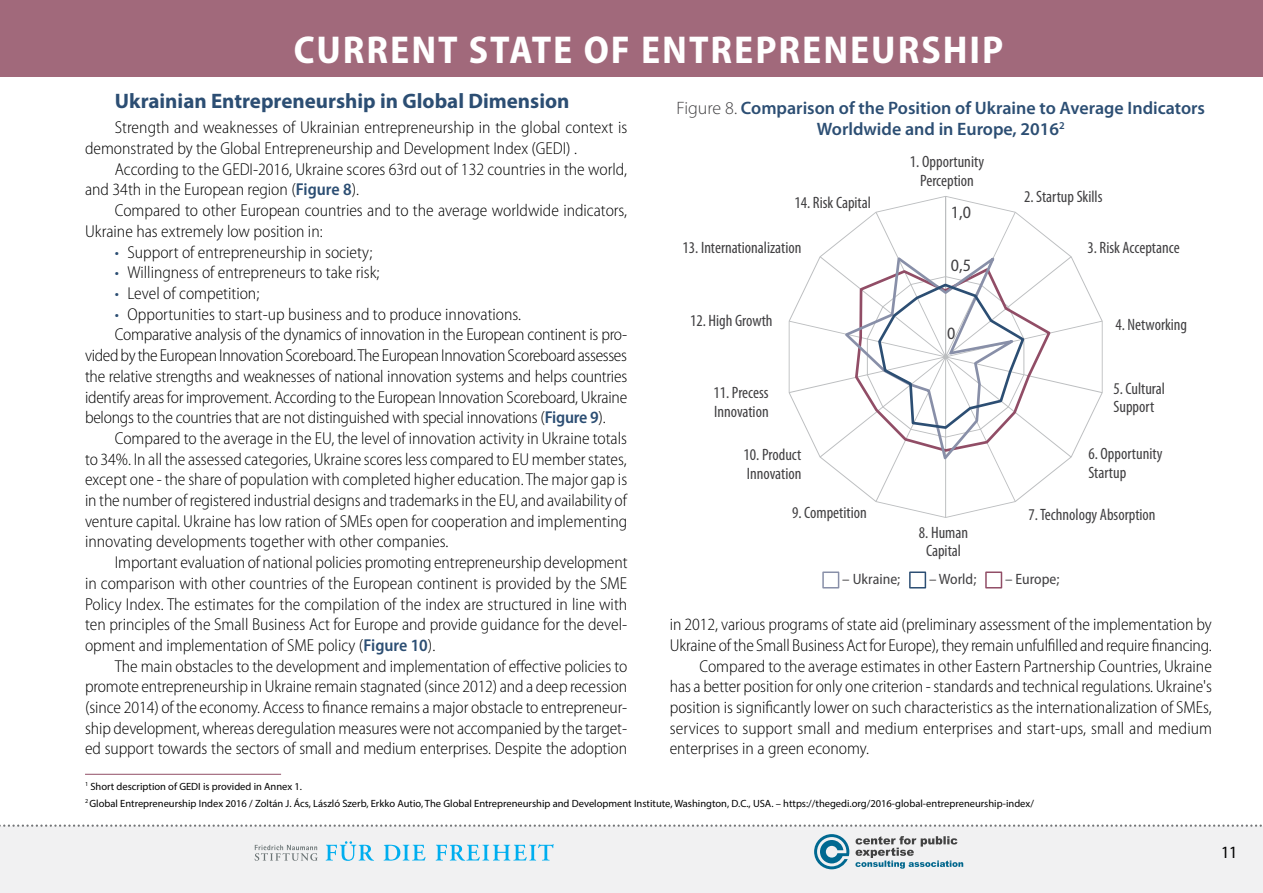
<style>
.page{position:relative;width:1263px;height:893px;background:#fff}
.page>*{position:absolute;margin:0;border:0;box-sizing:border-box;transform-origin:0 0}
.t1{font:700 semi-condensed 39px "Myriad Pro";letter-spacing:.05em;color:#fff}
.t2{font:700 21px "Myriad Pro";color:#2c4e73}
.t3{font:600 18px/21.6px "Myriad Pro";color:#2c4e73;text-align:center}
.t4{font:semi-condensed 17.4px "Myriad Pro";color:#414042}
.t5{font:300 semi-condensed 17.25px/20.7px "Myriad Pro";letter-spacing:-.005em;color:#000}
.t6{font:semi-condensed 17.25px "Myriad Pro";color:#000}
.t7{font:condensed 16.5px/18.8px "Myriad Pro";color:#414042}
.t8{font:semi-condensed 15px "Myriad Pro";color:#414042}
.t9{font:10.5px/16.8px "Myriad Pro";color:#000}
.s1{font-weight:600;color:#2c4e73}
.s2{color:#2c4e73}
.s3{font-weight:300;color:#414042}
</style>
<div class="page">
<div style="left:0;top:827px;width:1263px;height:66px;background:#f1f1f2"></div>
<svg style="left:0;top:824px;width:1263px;height:3px"></svg>
<svg style="left:255px;top:845px;width:63px;height:16px"></svg>
<svg style="left:326px;top:841px;width:228px;height:20px"></svg>
<svg style="left:814px;top:834px;width:35px;height:35px"></svg>
<svg style="left:855px;top:836px;width:108px;height:33px"></svg>
<div style="left:0;top:0;width:1263px;height:77px;background:#a1697b"></div>
<svg style="left:789px;top:196px;width:313px;height:321px"></svg>
<svg style="left:843px;top:251px;width:209px;height:213px"></svg>
<div style="left:822px;top:571px;width:17px;height:17px;border:2px solid #888fa8"></div>
<div style="left:909px;top:571px;width:17px;height:17px;border:2px solid #2c4e73"></div>
<div style="left:985px;top:571px;width:17px;height:17px;border:2px solid #914d66"></div>
<hr style="left:85px;top:774px;width:196px;height:1px;background:#914d66">
<h1 class="t1" style="left:202px;top:28px;width:861px">СУЧАСНИЙ СТАН РОЗВИТКУ ПІДПРИЄМНИЦТВА</h1>
<h1 class="t1" style="left:294px;top:28px;width:711px">CURRENT STATE OF ENTREPRENEURSHIP</h1>
<p class="t2" style="left:115px;top:87px;width:456px">Ukrainian Entrepreneurship in Global Dimension</p>
<p class="t5" style="left:85px;top:118px;width:544px;text-indent:30px">Strength and weaknesses of Ukrainian entrepreneurship in the global context is demonstrated by the Global Entrepreneurship and Development Index (GEDI) .</p>
<p class="t5" style="left:85px;top:159px;width:544px;text-indent:30px">According to the GEDI-2016, Ukraine scores 63rd out of 132 countries in the world, and 34th in the European region (<span class="s1">Figure 8</span>).</p>
<p class="t5" style="left:85px;top:200px;width:544px;text-indent:30px">Compared to other European countries and to the average worldwide indicators,<br>Ukraine has extremely low position in:</p>
<p class="t5" style="left:115px;top:242px;width:259px"><span class="s2">•</span> Support of entrepreneurship in society;</p>
<p class="t5" style="left:115px;top:263px;width:266px"><span class="s2">•</span> Willingness of entrepreneurs to take risk;</p>
<p class="t5" style="left:115px;top:283px;width:146px"><span class="s2">•</span> Level of competition;</p>
<p class="t5" style="left:115px;top:304px;width:408px"><span class="s2">•</span> Opportunities to start-up business and to produce innovations.</p>
<p class="t5" style="left:115px;top:325px;width:514px">Comparative analysis of the dynamics of innovation in the European continent is pro-</p>
<p class="t5" style="left:85px;top:345px;width:543px">vided by the European Innovation Scoreboard. The European Innovation Scoreboard assesses</p>
<p class="t5" style="left:85px;top:366px;width:544px">the relative strengths and weaknesses of national innovation systems and helps countries</p>
<p class="t5" style="left:85px;top:387px;width:544px">identify areas for improvement. According to the European Innovation Scoreboard, Ukraine</p>
<p class="t5" style="left:85px;top:407px;width:522px">belongs to the countries that are not distinguished with special innovations (<span class="s1">Figure 9</span>).</p>
<p class="t5" style="left:115px;top:428px;width:514px">Compared to the average in the EU, the level of innovation activity in Ukraine totals</p>
<p class="t5" style="left:85px;top:449px;width:543px">to 34%. In all the assessed categories, Ukraine scores less compared to EU member states,</p>
<p class="t5" style="left:85px;top:470px;width:544px">except one - the share of population with completed higher education. The major gap is</p>
<p class="t5" style="left:85px;top:490px;width:543px">in the number of registered industrial designs and trademarks in the EU, and availability of</p>
<p class="t5" style="left:85px;top:511px;width:544px">venture capital. Ukraine has low ration of SMEs open for cooperation and implementing</p>
<p class="t5" style="left:85px;top:532px;width:365px">innovating developments together with other companies.</p>
<p class="t5" style="left:115px;top:552px;width:514px">Important evaluation of national policies promoting entrepreneurship development</p>
<p class="t5" style="left:85px;top:573px;width:544px">in comparison with other countries of the European continent is provided by the SME</p>
<p class="t5" style="left:85px;top:594px;width:544px">Policy Index. The estimates for the compilation of the index are structured in line with</p>
<p class="t5" style="left:85px;top:614px;width:544px">ten principles of the Small Business Act for Europe and provide guidance for the devel-</p>
<p class="t5" style="left:85px;top:635px;width:352px">opment and implementation of SME policy (<span class="s1">Figure 10</span>).</p>
<p class="t5" style="left:115px;top:656px;width:514px">The main obstacles to the development and implementation of effective policies to</p>
<p class="t5" style="left:85px;top:677px;width:544px">promote entrepreneurship in Ukraine remain stagnated (since 2012) and a deep recession</p>
<p class="t5" style="left:85px;top:697px;width:544px">(since 2014) of the economy. Access to finance remains a major obstacle to entrepreneur-</p>
<p class="t5" style="left:85px;top:718px;width:544px">ship development, whereas deregulation measures were not accompanied by the target-</p>
<p class="t5" style="left:85px;top:739px;width:544px">ed support towards the sectors of small and medium enterprises. Despite the adoption</p>
<p class="t3" style="left:676px;top:97px;width:530px"><span class="s3">Figure 8.</span> Comparison of the Position of Ukraine to Average Indicators<br>Worldwide and in Europe, 2016<sup>2</sup></p>
<p class="t7" style="left:910px;top:152px;width:76px;text-align:center">1. Opportunity<br>Perception</p>
<p class="t7" style="left:1024px;top:187px;width:80px">2. Startup Skills</p>
<p class="t7" style="left:1087px;top:238px;width:94px">3. Risk Acceptance</p>
<p class="t7" style="left:794px;top:193px;width:78px">14. Risk Capital</p>
<p class="t4" style="left:951px;top:203px;width:22px">1,0</p>
<p class="t7" style="left:683px;top:238px;width:120px">13. Internationalization</p>
<p class="t4" style="left:951px;top:255px;width:22px">0,5</p>
<p class="t7" style="left:690px;top:311px;width:84px">12. High Growth</p>
<p class="t7" style="left:1115px;top:315px;width:73px">4. Networking</p>
<p class="t4" style="left:947px;top:323px;width:10px">0</p>
<p class="t7" style="left:1113px;top:379px;width:53px">5. Cultural<br>Support</p>
<p class="t7" style="left:1088px;top:444px;width:76px">6. Opportunity<br>Startup</p>
<p class="t7" style="left:1028px;top:505px;width:129px">7. Technology Absorption</p>
<p class="t7" style="left:713px;top:383px;width:57px">11. Precess<br>Innovation</p>
<p class="t7" style="left:744px;top:445px;width:59px">10. Product<br>Innovation</p>
<p class="t7" style="left:792px;top:503px;width:76px">9. Competition</p>
<p class="t7" style="left:919px;top:522px;width:51px;text-align:center">8. Human<br>Capital</p>
<p class="t8" style="left:842px;top:571px;width:60px">– Ukraine;</p>
<p class="t8" style="left:929px;top:571px;width:49px">– World;</p>
<p class="t8" style="left:1005px;top:571px;width:56px">– Europe;</p>
<p class="t5" style="left:670px;top:614px;width:544px">in 2012, various programs of state aid (preliminary assessment of the implementation by</p>
<p class="t5" style="left:670px;top:635px;width:543px">Ukraine of the Small Business Act for Europe), they remain unfulfilled and require financing.</p>
<p class="t5" style="left:699px;top:656px;width:514px">Compared to the average estimates in other Eastern Partnership Countries, Ukraine</p>
<p class="t5" style="left:670px;top:677px;width:544px">has a better position for only one criterion - standards and technical regulations. Ukraine's</p>
<p class="t5" style="left:670px;top:697px;width:544px">position is significantly lower on such characteristics as the internationalization of SMEs,</p>
<p class="t5" style="left:670px;top:718px;width:544px">services to support small and medium enterprises and start-ups, small and medium</p>
<p class="t5" style="left:670px;top:739px;width:201px">enterprises in a green economy.</p>
<p class="t9" style="left:85px;top:778px;width:950px"><sup>1</sup> Short description of GEDI is provided in Annex 1.<br><sup>2</sup> Global Entrepreneurship Index 2016 / Zoltán J. Ács, László Szerb, Erkko Autio, The Global Entrepreneurship and Development Institute, Washington, D.C., USA. – https://thegedi.org/2016-global-entrepreneurship-index/</p>
<p class="t6" style="left:1221px;top:843px;width:18px">11</p>
</div>
